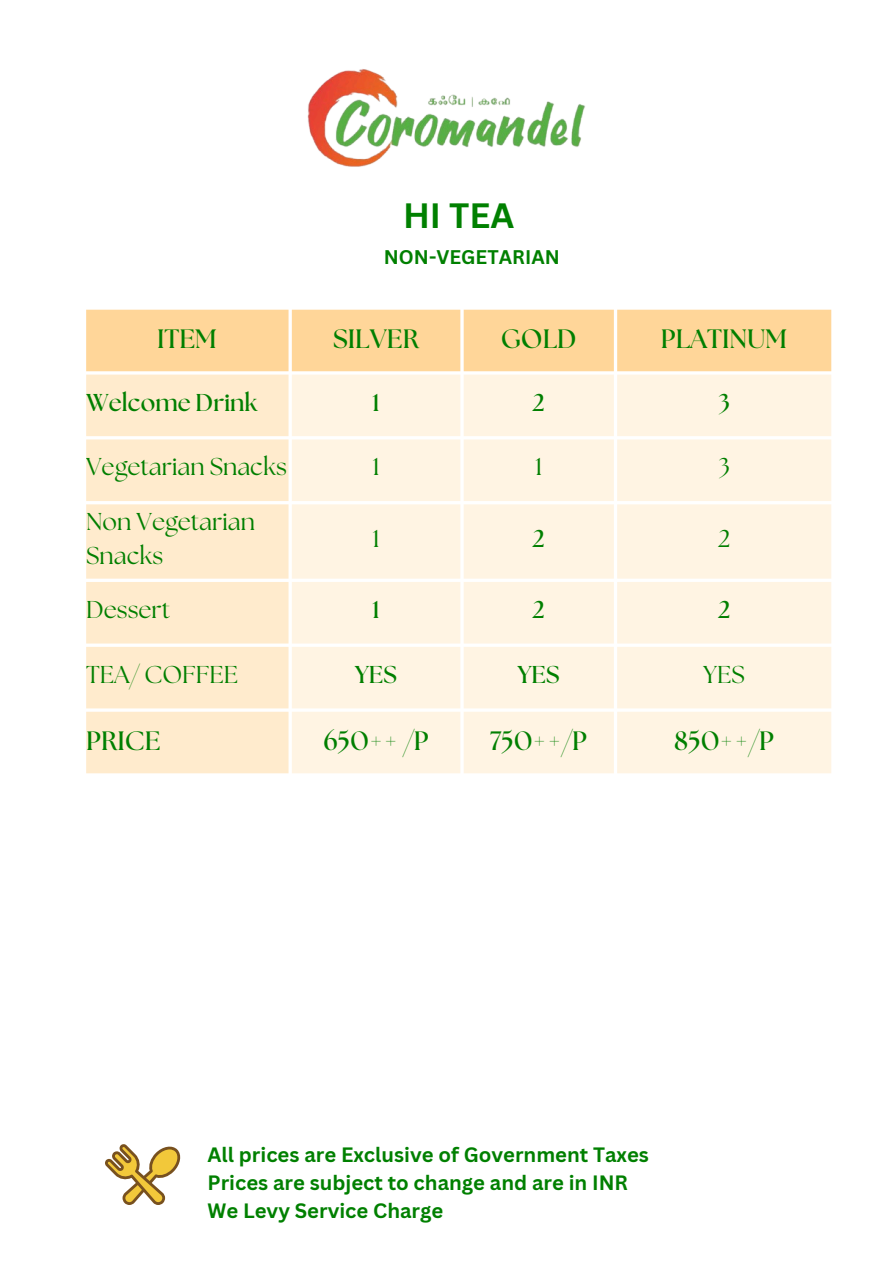
<style>
.page{position:relative;width:894px;height:1264px;background:#fff}
.page>*{position:absolute;margin:0;border:0;box-sizing:border-box;transform-origin:0 0}
.t1{font:700 34.2px "Canva Sans";color:#008000}
.t2{font:700 26.55px "The Seasons";color:#007f00}
.t3{font:24.3px/33.8px "The Seasons";color:#007f00}
.t4{font:700 24.3px "The Seasons";color:#007f00}
.t5{font:700 20.25px "Canva Sans";color:#008000}
.t6{font:700 19.2px "Canva Sans";color:#008000}
</style>
<div class="page">
<div style="left:86px;top:310px;width:745px;height:61px;background:#ffd699"></div>
<div style="left:86px;top:374px;width:202px;height:399px;background:#ffebcd"></div>
<div style="left:292px;top:374px;width:539px;height:399px;background:#fff4e3"></div>
<img style="left:307px;top:69px;width:278px;height:98px">
<svg style="left:105px;top:1144px;width:76px;height:60px"></svg>
<p class="t1" style="left:403px;top:192px;width:113px">HI TEA</p>
<p class="t6" style="left:384px;top:244px;width:177px">NON-VEGETARIAN</p>
<p class="t2" style="left:157px;top:327px;width:62px">ITEM</p>
<h1 class="t2" style="left:333px;top:327px;width:88px">SILVER</h1>
<h2 class="t2" style="left:500px;top:327px;width:77px">GOLD</h2>
<p class="t2" style="left:660px;top:327px;width:128px">PLATINUM</p>
<p class="t4" style="left:86px;top:391px;width:173px">Welcome Drink</p>
<p class="t4" style="left:372px;top:391px;width:9px">1</p>
<p class="t4" style="left:532px;top:391px;width:14px">2</p>
<p class="t4" style="left:718px;top:391px;width:13px">3</p>
<p class="t3" style="left:86px;top:452px;width:202px">Vegetarian Snacks</p>
<p class="t3" style="left:372px;top:452px;width:9px">1</p>
<p class="t3" style="left:535px;top:452px;width:9px">1</p>
<p class="t3" style="left:718px;top:452px;width:13px">3</p>
<p class="t3" style="left:86px;top:506px;width:170px">Non Vegetarian<br>Snacks</p>
<p class="t3" style="left:372px;top:523px;width:9px">1</p>
<p class="t4" style="left:532px;top:527px;width:14px">2</p>
<p class="t3" style="left:718px;top:523px;width:14px">2</p>
<p class="t3" style="left:86px;top:594px;width:86px">Dessert</p>
<p class="t4" style="left:372px;top:598px;width:9px">1</p>
<p class="t4" style="left:532px;top:598px;width:14px">2</p>
<p class="t4" style="left:717px;top:598px;width:14px">2</p>
<p class="t3" style="left:86px;top:659px;width:153px">TEA/ COFFEE</p>
<p class="t4" style="left:355px;top:663px;width:43px">YES</p>
<p class="t4" style="left:517px;top:663px;width:43px">YES</p>
<p class="t3" style="left:703px;top:659px;width:43px">YES</p>
<p class="t2" style="left:86px;top:728px;width:76px">PRICE</p>
<p class="t2" style="left:323px;top:728px;width:107px">650++ /P</p>
<p class="t2" style="left:490px;top:728px;width:98px">750++/P</p>
<p class="t2" style="left:674px;top:728px;width:101px">850++/P</p>
<p class="t5" style="left:207px;top:1139px;width:443px">All prices are Exclusive of Government Taxes</p>
<p class="t5" style="left:207px;top:1168px;width:422px">Prices are subject to change and are in INR</p>
<p class="t5" style="left:207px;top:1196px;width:237px">We Levy Service Charge</p>
</div>
